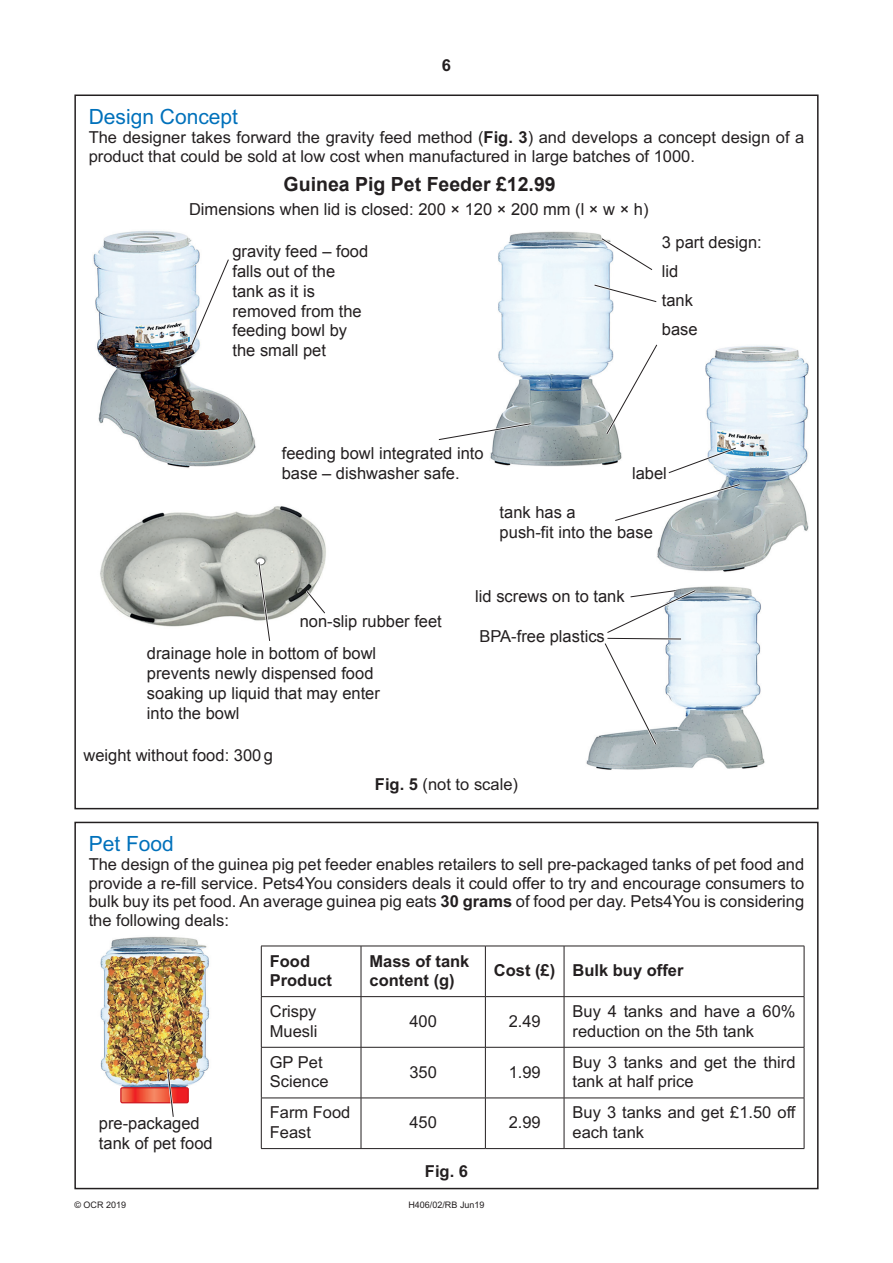
<style>
.page{position:relative;width:893px;height:1263px;background:#fff}
.page>*{position:absolute;margin:0;border:0;box-sizing:border-box;transform-origin:0 0}
.t1{font:21px "Arial";color:#0071bb}
.t2{font:700 19.5px "Arial";color:#231f20}
.t3{font:16.5px/19.8px "Arial";color:#231f20}
.t4{font:700 16.5px/19.5px "Arial";color:#231f20}
.t5{font:9px "Arial";color:#231f20}
.s1{font-weight:700}
</style>
<div class="page">
<img style="left:93px;top:231px;width:163px;height:237px">
<img style="left:490px;top:231px;width:132px;height:236px">
<img style="left:657px;top:345px;width:152px;height:227px">
<img style="left:586px;top:586px;width:179px;height:184px">
<img style="left:100px;top:506px;width:226px;height:121px">
<svg style="left:189px;top:257px;width:42px;height:91px"></svg>
<svg style="left:599px;top:236px;width:54px;height:37px"></svg>
<svg style="left:592px;top:282px;width:65px;height:22px"></svg>
<svg style="left:604px;top:342px;width:56px;height:95px"></svg>
<svg style="left:438px;top:421px;width:95px;height:21px"></svg>
<svg style="left:304px;top:588px;width:22px;height:28px"></svg>
<svg style="left:615px;top:482px;width:127px;height:41px"></svg>
<svg style="left:666px;top:445px;width:73px;height:31px"></svg>
<svg style="left:602px;top:588px;width:96px;height:159px"></svg>
<div style="left:256px;top:558px;width:9px;height:7px;background:#fff;border-radius:50%"></div>
<div style="left:256px;top:557px;width:9px;height:8px;border:1px solid #6a6c69;border-radius:50%"></div>
<svg style="left:256px;top:560px;width:16px;height:81px"></svg>
<hr style="left:361px;top:946px;width:1px;height:50px;background:#231f20">
<hr style="left:485px;top:946px;width:1px;height:50px;background:#231f20">
<hr style="left:564px;top:946px;width:1px;height:50px;background:#231f20">
<hr style="left:261px;top:996px;width:100px;height:1px;background:#231f20">
<hr style="left:361px;top:996px;width:124px;height:1px;background:#231f20">
<hr style="left:361px;top:997px;width:1px;height:50px;background:#231f20">
<hr style="left:485px;top:996px;width:79px;height:1px;background:#231f20">
<hr style="left:485px;top:997px;width:1px;height:50px;background:#231f20">
<hr style="left:564px;top:996px;width:240px;height:1px;background:#231f20">
<hr style="left:564px;top:997px;width:1px;height:50px;background:#231f20">
<hr style="left:261px;top:1047px;width:100px;height:1px;background:#231f20">
<hr style="left:361px;top:1047px;width:124px;height:1px;background:#231f20">
<hr style="left:361px;top:1047px;width:1px;height:51px;background:#231f20">
<hr style="left:485px;top:1047px;width:79px;height:1px;background:#231f20">
<hr style="left:485px;top:1047px;width:1px;height:51px;background:#231f20">
<hr style="left:564px;top:1047px;width:240px;height:1px;background:#231f20">
<hr style="left:564px;top:1047px;width:1px;height:51px;background:#231f20">
<hr style="left:261px;top:1098px;width:100px;height:1px;background:#231f20">
<hr style="left:361px;top:1098px;width:124px;height:1px;background:#231f20">
<hr style="left:361px;top:1098px;width:1px;height:50px;background:#231f20">
<hr style="left:485px;top:1098px;width:79px;height:1px;background:#231f20">
<hr style="left:485px;top:1098px;width:1px;height:50px;background:#231f20">
<hr style="left:564px;top:1098px;width:240px;height:1px;background:#231f20">
<hr style="left:564px;top:1098px;width:1px;height:50px;background:#231f20">
<hr style="left:261px;top:946px;width:100px;height:1px;background:#231f20">
<hr style="left:261px;top:946px;width:1px;height:50px;background:#231f20">
<hr style="left:361px;top:946px;width:124px;height:1px;background:#231f20">
<hr style="left:485px;top:946px;width:79px;height:1px;background:#231f20">
<hr style="left:564px;top:946px;width:240px;height:1px;background:#231f20">
<hr style="left:804px;top:946px;width:1px;height:50px;background:#231f20">
<hr style="left:261px;top:997px;width:1px;height:50px;background:#231f20">
<hr style="left:804px;top:997px;width:1px;height:50px;background:#231f20">
<hr style="left:261px;top:1047px;width:1px;height:51px;background:#231f20">
<hr style="left:804px;top:1047px;width:1px;height:51px;background:#231f20">
<hr style="left:261px;top:1098px;width:1px;height:50px;background:#231f20">
<hr style="left:804px;top:1098px;width:1px;height:50px;background:#231f20">
<hr style="left:261px;top:1148px;width:100px;height:1px;background:#231f20">
<hr style="left:361px;top:1148px;width:124px;height:1px;background:#231f20">
<hr style="left:485px;top:1148px;width:79px;height:1px;background:#231f20">
<hr style="left:564px;top:1148px;width:240px;height:1px;background:#231f20">
<div style="left:74px;top:822px;width:745px;height:367px;border:2px solid #231f20"></div>
<img style="left:100px;top:936px;width:109px;height:150px">
<div style="left:120px;top:1087px;width:69px;height:16px;border:1px solid #cf151d;border-radius:2px"></div>
<img style="left:121px;top:1067px;width:67px;height:50px">
<p class="t4" style="left:442px;top:56px;width:11px">6</p>
<p class="t1" style="left:89px;top:102px;width:151px">Design Concept</p>
<p class="t3" style="left:89px;top:128px;width:717px;line-height:18.8px">The designer takes forward the gravity feed method (<span class="s1">Fig. 3</span>) and develops a concept design of a product that could be sold at low cost when manufactured in large batches of 1000.</p>
<p class="t2" style="left:284px;top:171px;width:274px">Guinea Pig Pet Feeder £12.99</p>
<p class="t3" style="left:189px;top:199px;width:461px">Dimensions when lid is closed: 200 × 120 × 200 mm (l × w × h)</p>
<p class="t3" style="left:232px;top:242px;width:137px">gravity feed – food falls out of the tank as it is removed from the feeding bowl by the small pet</p>
<p class="t3" style="left:662px;top:228px;width:101px;line-height:28.8px">3 part design: lid<br>tank<br>base</p>
<p class="t3" style="left:282px;top:443px;width:203px">feeding bowl integrated into base – dishwasher safe.</p>
<p class="t3" style="left:632px;top:464px;width:36px">label</p>
<p class="t3" style="left:500px;top:502px;width:155px">tank has a<br>push-fit into the base</p>
<p class="t3" style="left:300px;top:611px;width:144px">non-slip rubber feet</p>
<p class="t3" style="left:147px;top:644px;width:234px">drainage hole in bottom of bowl prevents newly dispensed food soaking up liquid that may enter into the bowl</p>
<p class="t3" style="left:83px;top:745px;width:191px">weight without food: 300 g</p>
<p class="t3" style="left:475px;top:586px;width:151px">lid screws on to tank</p>
<p class="t3" style="left:479px;top:626px;width:127px">BPA-free plastics</p>
<p class="t3" style="left:375px;top:774px;width:145px"><span class="s1">Fig. 5</span> (not to scale)</p>
<p class="t1" style="left:89px;top:829px;width:87px">Pet Food</p>
<p class="t3" style="left:89px;top:855px;width:717px;line-height:18.8px;text-align:justify">The design of the guinea pig pet feeder enables retailers to sell pre-packaged tanks of pet food and provide a re-fill service. Pets4You considers deals it could offer to try and encourage consumers to bulk buy its pet food. An average guinea pig eats <span class="s1">30 grams</span> of food per day. Pets4You is considering the following deals:</p>
<p class="t4" style="left:270px;top:951px;width:64px">Food<br>Product</p>
<p class="t4" style="left:369px;top:951px;width:101px">Mass of tank content (g)</p>
<p class="t4" style="left:494px;top:961px;width:191px">Cost (£) Bulk buy offer</p>
<p class="t3" style="left:270px;top:1001px;width:49px">Crispy<br>Muesli</p>
<p class="t3" style="left:409px;top:1011px;width:29px">400</p>
<p class="t3" style="left:509px;top:1011px;width:34px">2.49</p>
<p class="t3" style="left:573px;top:1001px;width:225px">Buy 4 tanks and have a 60% reduction on the 5th tank</p>
<p class="t3" style="left:270px;top:1052px;width:60px">GP Pet<br>Science</p>
<p class="t3" style="left:409px;top:1062px;width:29px">350</p>
<p class="t3" style="left:509px;top:1062px;width:34px">1.99</p>
<p class="t3" style="left:573px;top:1052px;width:225px">Buy 3 tanks and get the third tank at half price</p>
<p class="t3" style="left:270px;top:1103px;width:82px">Farm Food<br>Feast</p>
<p class="t3" style="left:409px;top:1112px;width:29px">450</p>
<p class="t3" style="left:509px;top:1112px;width:34px">2.99</p>
<p class="t3" style="left:573px;top:1103px;width:224px">Buy 3 tanks and get £1.50 off each tank</p>
<p class="t4" style="left:425px;top:1161px;width:45px">Fig. 6</p>
<p class="t3" style="left:99px;top:1114px;width:115px">pre-packaged tank of pet food</p>
<p class="t5" style="left:74px;top:1198px;width:53px">© OCR 2019</p>
<p class="t5" style="left:408px;top:1198px;width:78px">H406/02/RB Jun19</p>
</div>
